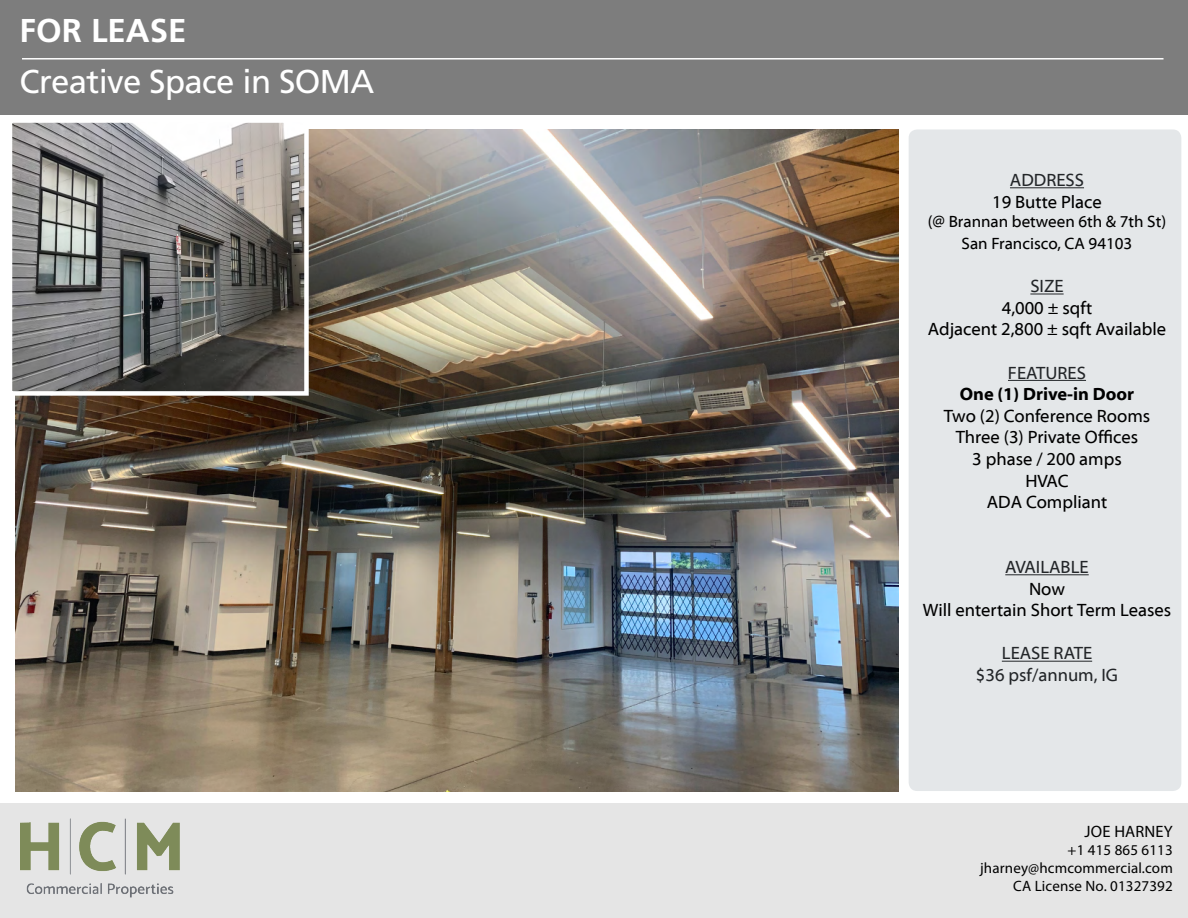
<style>
.page{position:relative;width:1188px;height:918px;background:#fff}
.page>*{position:absolute;margin:0;border:0;box-sizing:border-box;transform-origin:0 0}
.t1{font:33px "Frutiger LT Std";letter-spacing:-.02em;color:#fff}
.t2{font:700 33px "Frutiger LT Std";color:#fff}
.t3{font:18px/21.6px "Myriad Web Pro";color:#000;text-align:center}
.t4{font:18px/21.6px "Myriad Web Pro";color:#232629;text-align:center}
.t5{font:700 18px "Myriad Web Pro";color:#000}
.t6{font:16.5px/21.6px "Myriad Web Pro";color:#000;text-align:center}
.t7{font:16.5px "Myriad Pro";letter-spacing:.01em;color:#000}
.t8{font:15px/18px "Myriad Pro";letter-spacing:.01em;color:#000;text-align:right}
</style>
<div class="page">
<div style="left:0;top:803px;width:1188px;height:115px;background:#e5e5e5"></div>
<div style="left:0;top:0;width:1188px;height:115px;background:#7d7d7d"></div>
<hr style="left:22px;top:58px;width:1142px;height:2px;background:#fff">
<img style="left:20px;top:818px;width:160px;height:80px">
<img style="left:16px;top:129px;width:882px;height:662px">
<div style="left:909px;top:129px;width:272px;height:662px;background:#e4e7e9;border-radius:9px"></div>
<hr style="left:1010px;top:187px;width:74px;height:1px;background:#232629">
<hr style="left:1030px;top:294px;width:34px;height:1px;background:#232629">
<hr style="left:1008px;top:380px;width:78px;height:1px;background:#232629">
<hr style="left:1005px;top:574px;width:84px;height:1px;background:#232629">
<hr style="left:1002px;top:661px;width:90px;height:1px;background:#232629">
<img style="left:13px;top:123px;width:291px;height:268px">
<div style="left:8px;top:118px;width:301px;height:278px;border:4px solid #fff"></div>
<h1 class="t2" style="left:20px;top:11px;width:168px">FOR LEASE</h1>
<h1 class="t1" style="left:20px;top:62px;width:356px">Creative Space in SOMA</h1>
<p class="t4" style="left:1010px;top:170px;width:76px">ADDRESS</p>
<p class="t3" style="left:992px;top:191px;width:111px">19 Butte Place</p>
<p class="t6" style="left:928px;top:211px;width:240px">(@ Brannan between 6th &amp; 7th St)<br>San Francisco, CA 94103</p>
<p class="t4" style="left:1030px;top:276px;width:35px">SIZE</p>
<p class="t3" style="left:928px;top:297px;width:240px">4,000 ± sqft<br>Adjacent 2,800 ± sqft Available</p>
<p class="t4" style="left:1008px;top:362px;width:80px">FEATURES</p>
<p class="t5" style="left:960px;top:384px;width:176px">One (1) Drive-in Door</p>
<p class="t3" style="left:944px;top:405px;width:208px">Two (2) Conference Rooms<br>Three (3) Private Offices<br>3 phase / 200 amps<br>HVAC<br>ADA Compliant</p>
<p class="t4" style="left:1005px;top:557px;width:85px">AVAILABLE</p>
<p class="t3" style="left:923px;top:578px;width:250px">Now<br>Will entertain Short Term Leases</p>
<p class="t4" style="left:976px;top:643px;width:144px">LEASE RATE<br>$36 psf/annum, IG</p>
<p class="t7" style="left:1085px;top:821px;width:90px">JOE HARNEY</p>
<p class="t8" style="left:980px;top:841px;width:194px">+1 415 865 6113 jharney@hcmcommercial.com<br>CA License No. 01327392</p>
</div>
